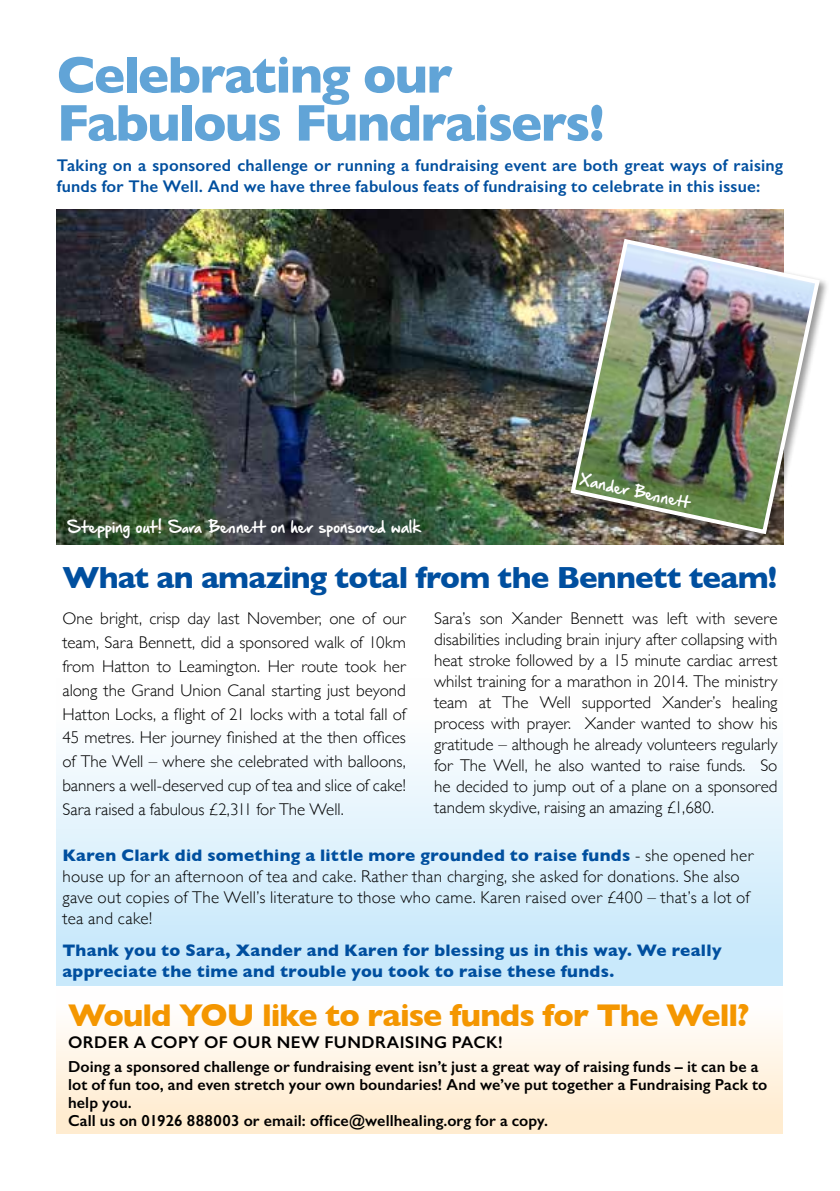
<style>
.page{position:relative;width:840px;height:1191px;background:#fff}
.page>*{position:absolute;margin:0;border:0;box-sizing:border-box;transform-origin:0 0}
.t1{font:700 52.2px/48px "Gill Sans";letter-spacing:-.03em;color:#61a4d7}
.t2{font:700 32px "Gill Sans";letter-spacing:-.03em;color:#f49600}
.t3{font:700 31.2px "Gill Sans";letter-spacing:-.025em;color:#004f9f}
.t4{font:20px "Hand Of Sean Pro";letter-spacing:.005em;color:#fff}
.t5{font:300 17px/21px "Gill Sans";letter-spacing:.015em;color:#000;text-align:justify}
.t6{font:600 17px/21px "Gill Sans";letter-spacing:.015em;color:#004f9f}
.t7{font:700 17px/21px "Gill Sans";letter-spacing:.02em;color:#004f9f}
.t8{font:600 17px "Gill Sans";letter-spacing:.025em;color:#000}
.t9{font:600 16px/18px "Gill Sans";letter-spacing:.005em;color:#000}
.s1{font-weight:700;color:#004f9f}
</style>
<div class="page">
<div style="left:57px;top:987px;width:725px;height:147px;background:linear-gradient(to bottom,#fff,#ffeacb)"></div>
<div style="left:57px;top:677px;width:725px;height:308px;background:linear-gradient(to bottom,#fff,#c3e7fa)"></div>
<img style="left:57px;top:210px;width:725px;height:334px">
<div style="left:568px;top:237px;width:260px;height:306px;background:#000;opacity:.4"></div>
<img style="left:568px;top:236px;width:253px;height:300px">
<h1 class="t1" style="left:57px;top:50px;width:549px">Celebrating our<br>Fabulous Fundraisers!</h1>
<p class="t6" style="left:57px;top:155px;width:727px">Taking on a sponsored challenge or running a fundraising event are both great ways of raising funds for The Well. And we have three fabulous feats of fundraising to celebrate in this issue:</p>
<p class="t4" style="left:67px;top:514px;width:354px">Stepping out! Sara Bennett on her sponsored walk</p>
<p class="t4" style="left:582px;top:466px;width:108px;rotate:12deg">Xander Benn ett</p>
<h3 class="t3" style="left:62px;top:553px;width:716px">What an amazing total from the Bennett team!</h3>
<p class="t5" style="left:62px;top:606px;width:345px;line-height:23.8px">One bright, crisp day last November, one of our team, Sara Bennett, did a sponsored walk of 10km from Hatton to Leamington. Her route took her along the Grand Union Canal starting just beyond Hatton Locks, a flight of 21 locks with a total fall of 45 metres. Her journey finished at the then offices of The Well – where she celebrated with balloons, banners a well-deserved cup of tea and slice of cake!<br>Sara raised a fabulous £2,311 for The Well.</p>
<p class="t5" style="left:434px;top:607px;width:345px">Sara’s son Xander Bennett was left with severe disabilities including brain injury after collapsing with heat stroke followed by a 15 minute cardiac arrest whilst training for a marathon in 2014. The ministry team at The Well supported Xander’s healing process with prayer. Xander wanted to show his gratitude – although he already volunteers regularly for The Well, he also wanted to raise funds. So he decided to jump out of a plane on a sponsored tandem skydive, raising an amazing £1,680.</p>
<p class="t5" style="left:62px;top:844px;width:692px;text-align:left"><span class="s1">Karen Clark did something a little more grounded to raise funds</span> - she opened her house up for an afternoon of tea and cake. Rather than charging, she asked for donations. She also gave out copies of The Well’s literature to those who came. Karen raised over £400 – that’s a lot of tea and cake!</p>
<p class="t7" style="left:62px;top:939px;width:660px">Thank you to Sara, Xander and Karen for blessing us in this way. We really appreciate the time and trouble you took to raise these funds.</p>
<h2 class="t2" style="left:68px;top:990px;width:682px">Would YOU like to raise funds for The Well?</h2>
<p class="t8" style="left:68px;top:1032px;width:436px">ORDER A COPY OF OUR NEW FUNDRAISING PACK!</p>
<p class="t9" style="left:68px;top:1057px;width:700px">Doing a sponsored challenge or fundraising event isn’t just a great way of raising funds – it can be a lot of fun too, and even stretch your own boundaries! And we’ve put together a Fundraising Pack to help you.<br>Call us on 01926 888003 or email: office@wellhealing.org for a copy.</p>
</div>
